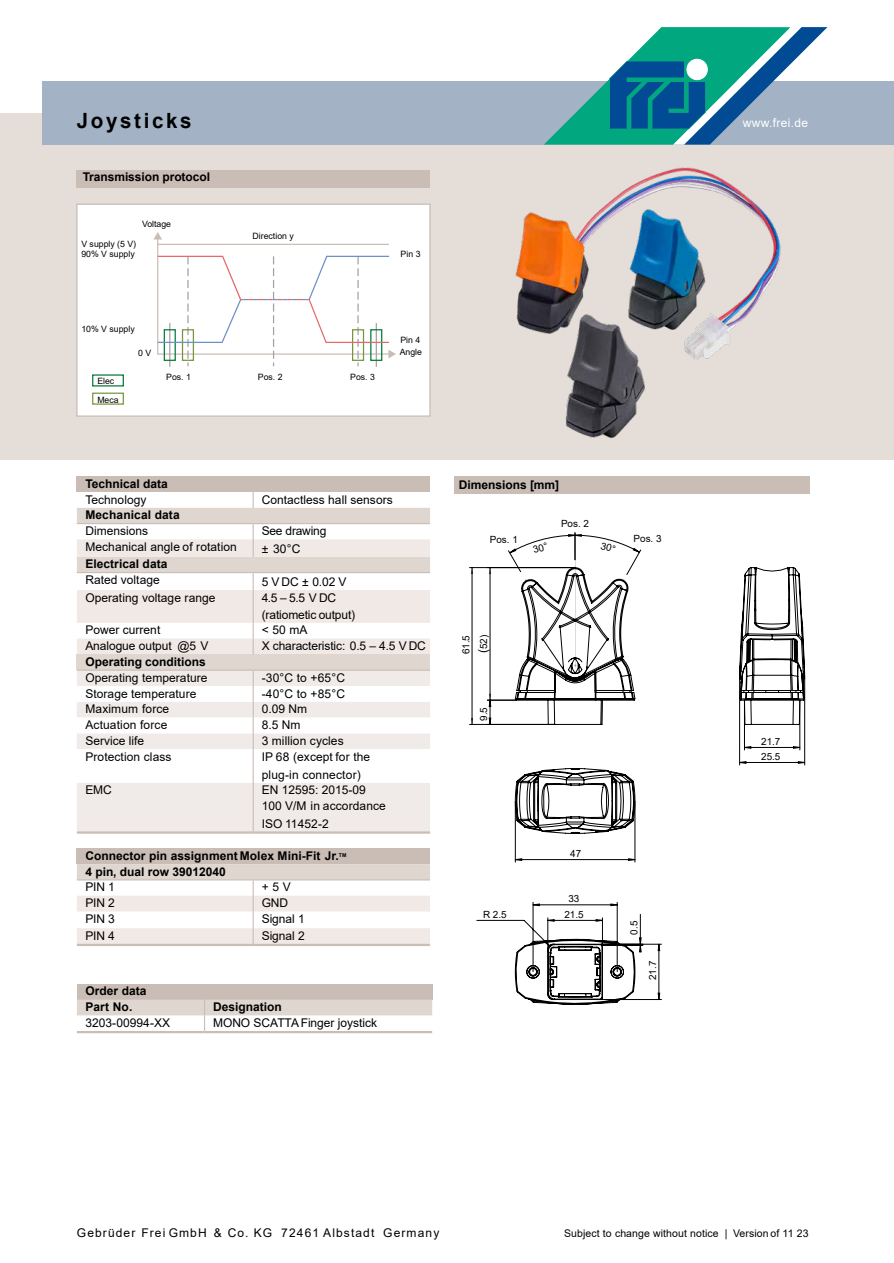
<style>
.page{position:relative;width:894px;height:1263px;background:#fff}
.page>*{position:absolute;margin:0;border:0;box-sizing:border-box;transform-origin:0 0}
.t1{font:700 21px "Arial";letter-spacing:.125em;color:#000}
.t2{font:12px/17px "Arial";letter-spacing:.005em;color:#000}
.t3{font:700 12px/15.8px "Arial";color:#000}
.t4{font:12px "Arial";letter-spacing:.095em;color:#000}
.t5{font:12px "Arial";letter-spacing:.03em;color:#fff}
.t6{font:12px "Arial";letter-spacing:-.015em;color:#000}
.t7{font:10.5px "Arial";letter-spacing:.01em;color:#000}
.t8{font:9.9px "Arial";color:#000}
.t9{font:8.7px/18.1px "Arial";color:#000}
.t10{font:700 5.25px "Arial";color:#000}
.s1{font-size:12.3px}
</style>
<div class="page">
<div style="left:0;top:113px;width:893px;height:346px;background:#e4ddd8"></div>
<div style="left:454px;top:476px;width:355px;height:17px;background:#cabdb6"></div>
<div style="left:77px;top:170px;width:353px;height:17px;background:#cabdb6"></div>
<div style="left:77px;top:476px;width:353px;height:16px;background:#cabdb6"></div>
<div style="left:77px;top:508px;width:353px;height:17px;background:#ded6cf"></div>
<svg style="left:77px;top:539px;width:353px;height:340px;fill:#f0e9e5"></svg>
<div style="left:77px;top:654px;width:353px;height:16px;background:#ded6cf"></div>
<div style="left:77px;top:671px;width:353px;height:15px;background:#f0ebe8"></div>
<svg style="left:77px;top:686px;width:353px;height:162px"></svg>
<div style="left:77px;top:848px;width:353px;height:16px;background:#cabdb6"></div>
<svg style="left:252px;top:492px;width:2px;height:16px"></svg>
<svg style="left:252px;top:524px;width:2px;height:33px"></svg>
<svg style="left:252px;top:573px;width:2px;height:17px"></svg>
<hr style="left:252px;top:590px;width:2px;height:33px;background:#cabdb6">
<svg style="left:252px;top:623px;width:2px;height:31px"></svg>
<svg style="left:252px;top:671px;width:2px;height:78px"></svg>
<hr style="left:252px;top:749px;width:2px;height:34px;background:#cabdb6">
<svg style="left:252px;top:783px;width:2px;height:16px"></svg>
<hr style="left:252px;top:799px;width:2px;height:32px;background:#cabdb6">
<svg style="left:77px;top:881px;width:353px;height:63px"></svg>
<hr style="left:77px;top:523px;width:176px;height:1px;background:#cabdb6">
<hr style="left:253px;top:523px;width:177px;height:1px;background:#cabdb6">
<hr style="left:77px;top:572px;width:176px;height:1px;background:#cabdb6">
<hr style="left:253px;top:572px;width:177px;height:1px;background:#cabdb6">
<hr style="left:77px;top:879px;width:176px;height:2px;background:#cabdb6">
<hr style="left:253px;top:879px;width:177px;height:2px;background:#cabdb6">
<hr style="left:77px;top:944px;width:176px;height:2px;background:#cabdb6">
<hr style="left:253px;top:944px;width:177px;height:2px;background:#cabdb6">
<hr style="left:77px;top:670px;width:176px;height:1px;background:#cabdb6">
<hr style="left:253px;top:670px;width:177px;height:1px;background:#cabdb6">
<hr style="left:77px;top:831px;width:176px;height:3px;background:#cabdb6">
<hr style="left:253px;top:831px;width:177px;height:3px;background:#cabdb6">
<div style="left:77px;top:984px;width:355px;height:16px;background:#cabdb6"></div>
<hr style="left:77px;top:1031px;width:127px;height:2px;background:#cabdb6">
<hr style="left:204px;top:1031px;width:228px;height:2px;background:#cabdb6">
<svg style="left:77px;top:1000px;width:355px;height:31px"></svg>
<div style="left:43px;top:81px;width:850px;height:64px;background:#a3b3c5"></div>
<svg style="left:544px;top:27px;width:283px;height:118px"></svg>
<div style="left:686px;top:59px;width:21px;height:21px;background:#fff;border-radius:50%"></div>
<div style="left:686px;top:59px;width:21px;height:21px;border:1px solid #fff;border-radius:50%"></div>
<div style="left:76px;top:204px;width:354px;height:213px;background:#fff;border:1px solid #cabdb6"></div>
<hr style="left:169px;top:323px;width:1px;height:44px;background:#a2a3a5">
<hr style="left:375px;top:323px;width:2px;height:44px;background:#a2a3a5">
<div style="left:92px;top:393px;width:32px;height:12px;border:1px solid #77953c"></div>
<div style="left:92px;top:374px;width:32px;height:13px;border:1px solid #007c35"></div>
<svg style="left:153px;top:232px;width:243px;height:134px"></svg>
<hr style="left:744px;top:700px;width:1px;height:50px;background:#000">
<hr style="left:799px;top:700px;width:1px;height:50px;background:#000">
<hr style="left:469px;top:567px;width:105px;height:1px;background:#000">
<hr style="left:469px;top:724px;width:85px;height:1px;background:#000">
<hr style="left:634px;top:801px;width:1px;height:61px;background:#000">
<hr style="left:515px;top:801px;width:1px;height:61px;background:#000">
<hr style="left:739px;top:678px;width:1px;height:87px;background:#000">
<hr style="left:804px;top:678px;width:1px;height:87px;background:#000">
<hr style="left:601px;top:944px;width:60px;height:1px;background:#000">
<hr style="left:601px;top:999px;width:60px;height:1px;background:#000">
<svg style="left:745px;top:746px;width:55px;height:3px"></svg>
<svg style="left:514px;top:858px;width:121px;height:3px"></svg>
<svg style="left:739px;top:761px;width:66px;height:3px"></svg>
<svg style="left:739px;top:567px;width:66px;height:158px"></svg>
<svg style="left:514px;top:768px;width:121px;height:66px"></svg>
<svg style="left:476px;top:902px;width:184px;height:103px"></svg>
<img style="left:551px;top:404px;width:100px;height:56px">
<img style="left:515px;top:167px;width:266px;height:237px">
<svg style="left:471px;top:532px;width:170px;height:193px"></svg>
<h1 class="t1" style="left:77px;top:113px;width:116px">Joysticks</h1>
<p class="t5" style="left:742px;top:118px;width:67px">www.frei.de</p>
<p class="t3" style="left:83px;top:170px;width:129px">Transmission protocol</p>
<p class="t9" style="left:142px;top:216px;width:31px">Voltage</p>
<p class="t9" style="left:81px;top:236px;width:56px">V supply (5 V)</p>
<p class="t9" style="left:81px;top:246px;width:55px">90% V supply</p>
<p class="t9" style="left:252px;top:228px;width:43px">Direction y</p>
<p class="t9" style="left:400px;top:246px;width:21px">Pin 3</p>
<p class="t9" style="left:81px;top:321px;width:55px">10% V supply</p>
<p class="t9" style="left:97px;top:373px;width:23px">Elec<br>Meca</p>
<p class="t9" style="left:138px;top:344px;width:15px">0 V</p>
<p class="t9" style="left:166px;top:369px;width:26px">Pos. 1</p>
<p class="t9" style="left:258px;top:369px;width:26px">Pos. 2</p>
<p class="t9" style="left:350px;top:369px;width:26px">Pos. 3</p>
<p class="t9" style="left:399px;top:335px;width:24px;line-height:11.9px">Pin 4<br>Angle</p>
<p class="t3" style="left:85px;top:477px;width:84px">Technical data</p>
<p class="t2" style="left:85px;top:492px;width:63px">Technology</p>
<p class="t2" style="left:261px;top:492px;width:132px">Contactless hall sensors</p>
<p class="t3" style="left:85px;top:508px;width:96px">Mechanical data</p>
<p class="t2" style="left:85px;top:524px;width:64px">Dimensions</p>
<p class="t6" style="left:261px;top:526px;width:66px">See drawing</p>
<p class="t2" style="left:85px;top:539px;width:153px">Mechanical angle of rotation</p>
<p class="t2" style="left:261px;top:541px;width:40px">± 30°C</p>
<p class="t3" style="left:85px;top:557px;width:84px">Electrical data</p>
<p class="t2" style="left:85px;top:573px;width:76px">Rated voltage</p>
<p class="t2" style="left:261px;top:574px;width:86px">5 V DC ± 0.02 V</p>
<p class="t2" style="left:85px;top:590px;width:132px">Operating voltage range</p>
<p class="t2" style="left:261px;top:590px;width:95px">4.5 – 5.5 V DC (ratiometic output)</p>
<p class="t2" style="left:85px;top:623px;width:76px">Power current</p>
<p class="t2" style="left:261px;top:623px;width:47px">&lt; 50 mA</p>
<p class="t2" style="left:85px;top:639px;width:124px">Analogue output @5 V</p>
<p class="t2" style="left:261px;top:639px;width:166px">X characteristic: 0.5 – 4.5 V DC</p>
<p class="t3" style="left:85px;top:655px;width:122px">Operating conditions</p>
<p class="t2" style="left:85px;top:670px;width:124px">Operating temperature</p>
<p class="t2" style="left:261px;top:670px;width:85px">-30°C to +65°C</p>
<p class="t2" style="left:85px;top:686px;width:112px">Storage temperature</p>
<p class="t2" style="left:261px;top:686px;width:85px">-40°C to +85°C</p>
<p class="t2" style="left:85px;top:702px;width:85px">Maximum force</p>
<p class="t2" style="left:261px;top:702px;width:47px">0.09 Nm</p>
<p class="t2" style="left:85px;top:718px;width:83px">Actuation force</p>
<p class="t2" style="left:261px;top:718px;width:40px">8.5 Nm</p>
<p class="t2" style="left:85px;top:733px;width:60px">Service life</p>
<p class="t2" style="left:261px;top:733px;width:83px">3 million cycles</p>
<p class="t2" style="left:85px;top:749px;width:88px">Protection class</p>
<p class="t2" style="left:261px;top:749px;width:110px;line-height:18px">IP 68 (except for the plug-in connector)</p>
<p class="t2" style="left:85px;top:783px;width:28px">EMC</p>
<p class="t2" style="left:261px;top:783px;width:126px;line-height:15.8px">EN 12595: 2015-09<br>100 V/M in accordance</p>
<p class="t2" style="left:261px;top:817px;width:69px">ISO 11452-2</p>
<p class="t3" style="left:85px;top:849px;width:255px">Connector pin assignment Molex Mini-Fit Jr.</p>
<p class="t10" style="left:339px;top:853px;width:9px">TM</p>
<p class="t3" style="left:85px;top:865px;width:142px">4 pin, dual row 39012040</p>
<p class="t2" style="left:85px;top:880px;width:31px">PIN 1</p>
<p class="t2" style="left:261px;top:880px;width:30px">+ 5 V</p>
<p class="t2" style="left:85px;top:896px;width:31px">PIN 2</p>
<p class="t2" style="left:261px;top:896px;width:28px">GND</p>
<p class="t2" style="left:85px;top:911px;width:31px">PIN 3</p>
<p class="t2" style="left:261px;top:911px;width:45px">Signal 1</p>
<p class="t2" style="left:85px;top:928px;width:31px">PIN 4</p>
<p class="t2" style="left:261px;top:928px;width:45px">Signal 2</p>
<p class="t3" style="left:85px;top:984px;width:63px">Order data<br>Part No.</p>
<p class="t3" style="left:213px;top:1000px;width:70px">Designation</p>
<p class="t2" style="left:85px;top:1015px;width:86px">3203-00994-XX</p>
<p class="t2" style="left:213px;top:1015px;width:165px">MONO SCATTA Finger joystick</p>
<p class="t3" style="left:458px;top:478px;width:102px">Dimensions [mm]</p>
<p class="t8" style="left:561px;top:519px;width:30px">Pos. 2</p>
<p class="t8" style="left:489px;top:536px;width:30px">Pos. 1</p>
<p class="t8" style="left:633px;top:535px;width:30px">Pos. 3</p>
<p class="t8" style="left:462px;top:654px;width:21px;rotate:-90deg">61.5</p>
<p class="t8" style="left:480px;top:653px;width:20px;rotate:-90deg"><span class="s1">(</span>52)</p>
<p class="t8" style="left:480px;top:721px;width:15px;rotate:-90deg">9.5</p>
<p class="t8" style="left:570px;top:850px;width:13px">47</p>
<p class="t8" style="left:568px;top:895px;width:13px">33</p>
<p class="t8" style="left:483px;top:910px;width:25px">R 2.5</p>
<p class="t8" style="left:564px;top:910px;width:21px">21.5</p>
<p class="t8" style="left:630px;top:935px;width:15px;rotate:-90deg">0.5</p>
<p class="t8" style="left:648px;top:980px;width:21px;rotate:-90deg">21.7</p>
<p class="t8" style="left:761px;top:737px;width:21px">21.7</p>
<p class="t8" style="left:761px;top:752px;width:21px">25.5</p>
<p class="t4" style="left:77px;top:1229px;width:364px">Gebrüder Frei GmbH &amp; Co. KG 72461 Albstadt Germany</p>
<p class="t7" style="left:564px;top:1230px;width:246px">Subject to change without notice | Version of 11 23</p>
</div>
